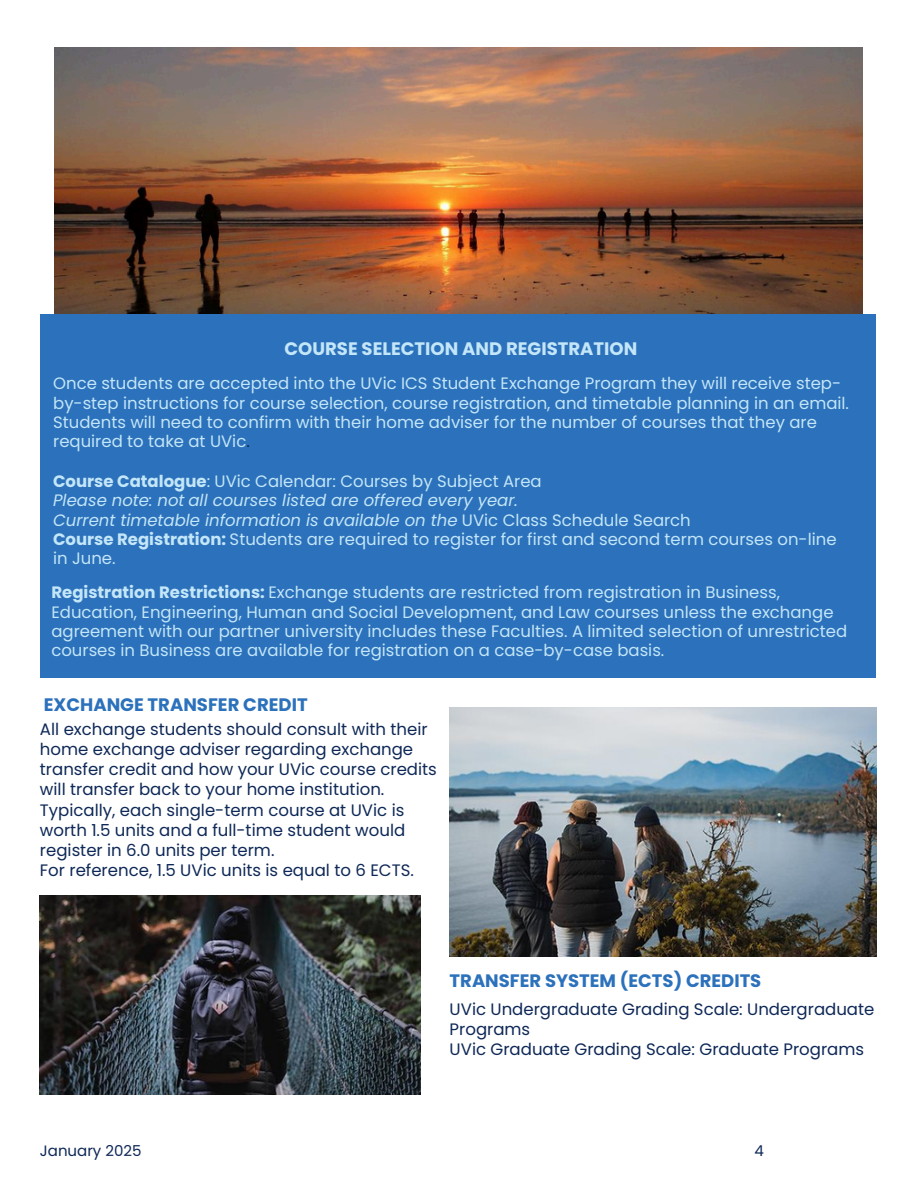
<style>
.page{position:relative;width:918px;height:1188px;background:#fff}
.page>*{position:absolute;margin:0;border:0;box-sizing:border-box;transform-origin:0 0}
.t1{font:700 18px "Poppins";color:#2c71bb}
.t2{font:700 18px "Poppins";color:#c3e6f8}
.t3{font:16.5px/19.2px "Poppins";color:#c3e6f8}
.t4{font:16.5px/20.2px "Poppins";color:#0e2857}
.t5{font:15px "Poppins";color:#0e2857}
.s1{color:#0e2857}
.s2{font-weight:700}
.s3{font-style:italic}
</style>
<div class="page">
<img style="left:55px;top:48px;width:808px;height:267px">
<div style="left:40px;top:315px;width:835px;height:363px;background:#2c71bb"></div>
<img style="left:450px;top:707px;width:426px;height:250px">
<img style="left:40px;top:895px;width:380px;height:200px">
<p class="t2" style="left:285px;top:336px;width:354px">COURSE SELECTION AND REGISTRATION</p>
<h1 class="t3" style="left:53px;top:374px;width:797px">Once students are accepted into the UVic ICS Student Exchange Program they will receive step&shy;by-step instructions for course selection, course registration, and timetable planning in an email.<br>Students will need to confirm with their home adviser for the number of courses that they are required to take at UVic<span class="s1">.</span></h1>
<h2 class="t3" style="left:53px;top:472px;width:785px"><span class="s2">Course Catalogue</span>: UVic Calendar: Courses by Subject Area<br><span class="s3">Please note: not all courses listed are offered every year.<br>Current timetable information is available on the</span> UVic Class Schedule Search<br><span class="s2">Course Registration:</span> Students are required to register for first and second term courses on-line in June.</h2>
<h2 class="t3" style="left:51px;top:583px;width:797px"><span class="s2">Registration Restrictions:</span> Exchange students are restricted from registration in Business, Education, Engineering, Human and Social Development, and Law courses unless the exchange agreement with our partner university includes these Faculties. A limited selection of unrestricted courses in Business are available for registration on a case-by-case basis.</h2>
<h2 class="t1" style="left:44px;top:693px;width:265px">EXCHANGE TRANSFER CREDIT</h2>
<p class="t4" style="left:40px;top:719px;width:398px">All exchange students should consult with their home exchange adviser regarding exchange transfer credit and how your UVic course credits will transfer back to your home institution.<br>Typically, each single-term course at UVic is worth 1.5 units and a full-time student would register in 6.0 units per term.<br>For reference, 1.5 UVic units is equal to 6 ECTS.</p>
<h1 class="t1" style="left:450px;top:968px;width:313px">TRANSFER SYSTEM (ECTS) CREDITS</h1>
<p class="t4" style="left:450px;top:999px;width:426px">UVic Undergraduate Grading Scale: Undergraduate<br>Programs<br>UVic Graduate Grading Scale: Graduate Programs</p>
<h2 class="t5" style="left:40px;top:1140px;width:103px">January 2025</h2>
<p class="t5" style="left:755px;top:1140px;width:11px">4</p>
</div>
